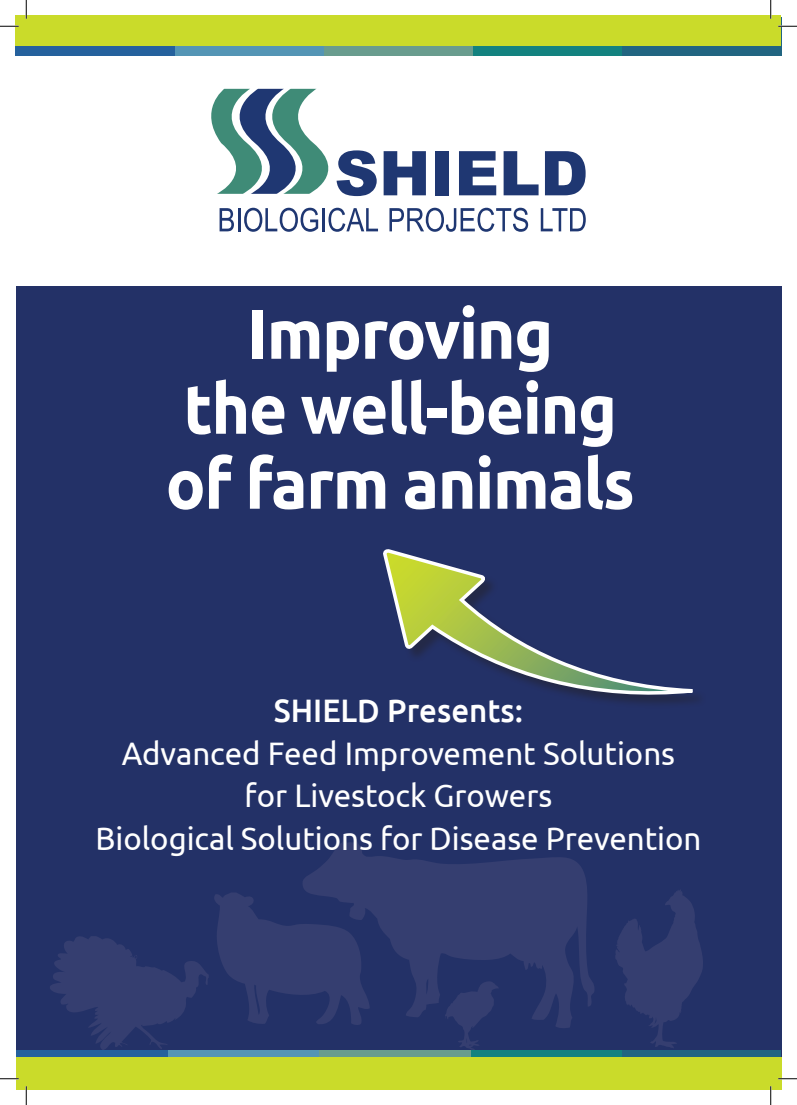
<style>
.page{position:relative;width:797px;height:1105px;background:#fff}
.page>*{position:absolute;margin:0;border:0;box-sizing:border-box;transform-origin:0 0}
.t1{font:700 70px/75px "Ubuntu";letter-spacing:-.02em;color:#fff;text-align:center;scale:.94 1}
.t2{font:32.5px/42.5px "Ubuntu";color:#fff;text-align:center;scale:.96 1}
.t3{font:500 32.5px "Ubuntu";color:#fff;scale:.96 1}
</style>
<div class="page">
<div style="left:16px;top:286px;width:765px;height:803px;background:#233167"></div>
<svg style="left:50px;top:893px;width:251px;height:157px"></svg>
<svg style="left:301px;top:836px;width:293px;height:192px;fill:#353e70"></svg>
<svg style="left:615px;top:890px;width:88px;height:158px"></svg>
<svg style="left:444px;top:981px;width:55px;height:69px"></svg>
<div style="left:384px;top:550px;width:322px;height:159px;background:#231f20;opacity:.44"></div>
<svg style="left:383px;top:549px;width:323px;height:146px"></svg>
<div style="left:175px;top:17px;width:149px;height:39px;background:#5495b5"></div>
<div style="left:324px;top:17px;width:149px;height:39px;background:#699c8e"></div>
<div style="left:473px;top:17px;width:149px;height:39px;background:#13827f"></div>
<div style="left:16px;top:17px;width:159px;height:39px;background:#25619d"></div>
<div style="left:622px;top:17px;width:159px;height:39px;background:#216581"></div>
<div style="left:16px;top:16px;width:765px;height:30px;background:#cadb2a"></div>
<div style="left:167px;top:1050px;width:152px;height:39px;background:#5495b5"></div>
<div style="left:319px;top:1050px;width:152px;height:39px;background:#699c8e"></div>
<div style="left:471px;top:1050px;width:151px;height:39px;background:#13827f"></div>
<div style="left:16px;top:1050px;width:151px;height:39px;background:#25619d"></div>
<div style="left:622px;top:1050px;width:159px;height:39px;background:#216581"></div>
<div style="left:16px;top:1057px;width:765px;height:32px;background:#cadb2a"></div>
<svg style="left:219px;top:208px;width:15px;height:23px"></svg>
<hr style="left:238px;top:208px;width:2px;height:23px;background:#1f3772">
<svg style="left:244px;top:208px;width:74px;height:24px"></svg>
<hr style="left:322px;top:208px;width:3px;height:23px;background:#1f3772">
<svg style="left:328px;top:208px;width:50px;height:24px"></svg>
<svg style="left:389px;top:208px;width:139px;height:24px"></svg>
<svg style="left:540px;top:208px;width:45px;height:23px"></svg>
<svg style="left:211px;top:89px;width:166px;height:107px"></svg>
<svg style="left:383px;top:151px;width:43px;height:44px"></svg>
<div style="left:435px;top:151px;width:14px;height:44px;background:#1f3772"></div>
<svg style="left:459px;top:151px;width:37px;height:44px"></svg>
<svg style="left:503px;top:151px;width:35px;height:44px"></svg>
<svg style="left:545px;top:151px;width:40px;height:44px"></svg>
<svg style="left:0;top:25px;width:19px;height:2px"></svg>
<svg style="left:778px;top:25px;width:19px;height:2px"></svg>
<svg style="left:0;top:1078px;width:19px;height:1px"></svg>
<svg style="left:778px;top:1078px;width:19px;height:1px"></svg>
<svg style="left:25px;top:0;width:2px;height:19px"></svg>
<svg style="left:25px;top:1086px;width:2px;height:19px"></svg>
<svg style="left:770px;top:0;width:1px;height:19px"></svg>
<svg style="left:770px;top:1086px;width:1px;height:19px"></svg>
<h1 class="t1" style="left:166px;top:295px;width:500px">Improving<br>the well-being of farm animals</h1>
<p class="t3" style="left:274px;top:690px;width:261px">SHIELD Presents:</p>
<p class="t2" style="left:95px;top:731px;width:633px">Advanced Feed Improvement Solutions<br>for Livestock Growers<br>Biological Solutions for Disease Prevention</p>
</div>
